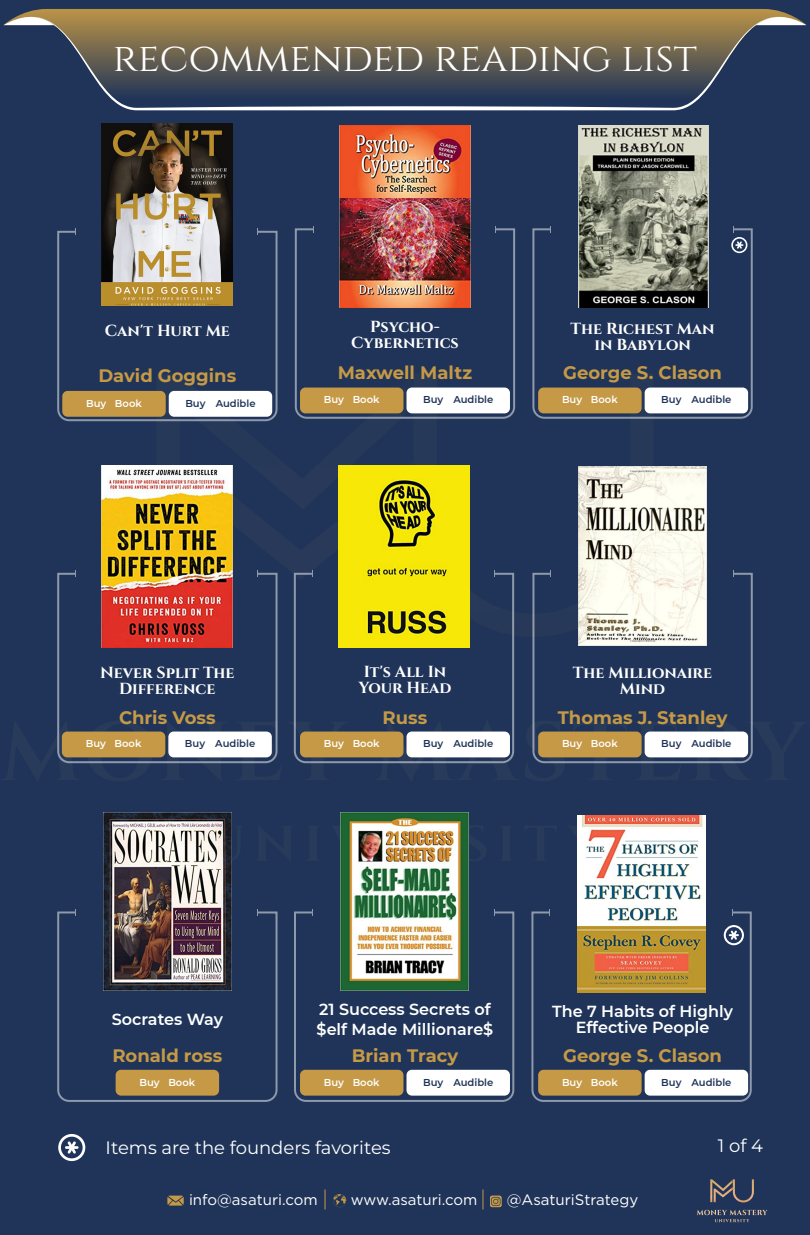
<style>
.page{position:relative;width:810px;height:1235px;background:#fff}
.page>*{position:absolute;margin:0;border:0;box-sizing:border-box;transform-origin:0 0}
.t1{font:40px "Cinzel";color:#fff}
.t2{font:700 18px "Montserrat";color:#c59946}
.t3{font:18px "Montserrat";color:#fff}
.t4{font:700 16px/16px "Cinzel";color:#fff;text-align:center}
.t5{font:600 16px/19.2px "Montserrat";color:#fff}
.t6{font:15px "Gotham";color:#fff}
.t7{font:600 10px "Montserrat";color:#1f3458}
.t8{font:600 10px "Montserrat";color:#fff}
</style>
<div class="page">
<div style="left:0;top:0;width:810px;height:1234px;background:#1f3458"></div>
<svg style="left:3px;top:9px;width:804px;height:17px;background:#ae8c4d"></svg>
<svg style="left:3px;top:13px;width:61px;height:12px"></svg>
<svg style="left:31px;top:17px;width:748px;height:93px"></svg>
<svg style="left:231px;top:825px;width:1px;height:36px"></svg>
<svg style="left:340px;top:825px;width:1px;height:36px"></svg>
<svg style="left:468px;top:825px;width:1px;height:36px"></svg>
<svg style="left:577px;top:825px;width:1px;height:35px"></svg>
<svg style="left:87px;top:763px;width:66px;height:1px"></svg>
<svg style="left:160px;top:763px;width:68px;height:1px"></svg>
<svg style="left:236px;top:720px;width:114px;height:44px"></svg>
<svg style="left:374px;top:720px;width:191px;height:44px"></svg>
<svg style="left:573px;top:763px;width:54px;height:1px"></svg>
<svg style="left:635px;top:763px;width:47px;height:1px"></svg>
<svg style="left:691px;top:763px;width:51px;height:1px"></svg>
<svg style="left:57px;top:230px;width:221px;height:191px"></svg>
<img style="left:102px;top:123px;width:131px;height:182px">
<svg style="left:167px;top:1195px;width:17px;height:10px"></svg>
<svg style="left:333px;top:1194px;width:14px;height:13px"></svg>
<svg style="left:490px;top:1195px;width:11px;height:12px"></svg>
<svg style="left:491px;top:1196px;width:9px;height:9px"></svg>
<svg style="left:325px;top:1189px;width:1px;height:20px"></svg>
<svg style="left:482px;top:1189px;width:1px;height:20px"></svg>
<svg style="left:697px;top:1209px;width:71px;height:13px"></svg>
<svg style="left:710px;top:1179px;width:44px;height:23px"></svg>
<svg style="left:57px;top:572px;width:221px;height:191px"></svg>
<img style="left:102px;top:465px;width:131px;height:182px">
<div style="left:62px;top:731px;width:103px;height:26px;background:#c59946;border-radius:5px"></div>
<div style="left:168px;top:731px;width:104px;height:26px;background:#fff;border-radius:5px"></div>
<svg style="left:294px;top:572px;width:220px;height:191px"></svg>
<img style="left:338px;top:465px;width:132px;height:182px">
<div style="left:300px;top:731px;width:103px;height:26px;background:#c59946;border-radius:5px"></div>
<div style="left:407px;top:731px;width:103px;height:26px;background:#fff;border-radius:5px"></div>
<svg style="left:532px;top:572px;width:221px;height:191px"></svg>
<img style="left:578px;top:466px;width:128px;height:180px">
<div style="left:538px;top:731px;width:104px;height:26px;background:#c59946;border-radius:5px"></div>
<div style="left:645px;top:731px;width:103px;height:26px;background:#fff;border-radius:5px"></div>
<svg style="left:57px;top:910px;width:221px;height:191px"></svg>
<img style="left:103px;top:812px;width:128px;height:178px">
<div style="left:116px;top:1069px;width:103px;height:26px;background:#c59946;border-radius:5px"></div>
<svg style="left:294px;top:910px;width:220px;height:191px"></svg>
<img style="left:341px;top:812px;width:127px;height:178px">
<div style="left:300px;top:1069px;width:103px;height:26px;background:#c59946;border-radius:5px"></div>
<div style="left:407px;top:1069px;width:103px;height:26px;background:#fff;border-radius:5px"></div>
<svg style="left:531px;top:910px;width:221px;height:191px"></svg>
<svg style="left:724px;top:925px;width:20px;height:20px"></svg>
<img style="left:578px;top:815px;width:128px;height:177px">
<div style="left:538px;top:1069px;width:104px;height:26px;background:#c59946;border-radius:5px"></div>
<div style="left:645px;top:1069px;width:103px;height:26px;background:#fff;border-radius:5px"></div>
<svg style="left:58px;top:1134px;width:27px;height:27px"></svg>
<svg style="left:295px;top:227px;width:220px;height:192px"></svg>
<img style="left:339px;top:125px;width:131px;height:182px">
<svg style="left:532px;top:227px;width:221px;height:192px"></svg>
<svg style="left:731px;top:226px;width:16px;height:27px"></svg>
<img style="left:578px;top:125px;width:130px;height:182px">
<h1 class="t1" style="left:113px;top:32px;width:586px">RECOMMENDED READING LIST</h1>
<p class="t4" style="left:105px;top:323px;width:127px">Can't Hurt Me</p>
<p class="t2" style="left:98px;top:362px;width:139px">David Goggins</p>
<p class="t8" style="left:86px;top:396px;width:57px">Buy Book</p>
<p class="t7" style="left:185px;top:396px;width:72px">Buy Audible</p>
<p class="t4" style="left:351px;top:319px;width:109px">Psycho-<br>Cybernetics</p>
<p class="t2" style="left:338px;top:360px;width:136px">Maxwell Maltz</p>
<p class="t8" style="left:324px;top:393px;width:57px">Buy Book</p>
<p class="t7" style="left:423px;top:393px;width:72px">Buy Audible</p>
<p class="t4" style="left:570px;top:320px;width:146px">The Richest Man in Babylon</p>
<p class="t2" style="left:563px;top:360px;width:160px">George S. Clason</p>
<p class="t8" style="left:562px;top:393px;width:57px">Buy Book</p>
<p class="t7" style="left:661px;top:393px;width:72px">Buy Audible</p>
<p class="t4" style="left:100px;top:665px;width:136px">Never Split The<br>Difference</p>
<p class="t2" style="left:119px;top:704px;width:98px">Chris Voss</p>
<p class="t8" style="left:86px;top:736px;width:57px">Buy Book</p>
<p class="t7" style="left:185px;top:736px;width:72px">Buy Audible</p>
<p class="t4" style="left:359px;top:663px;width:94px">It's All In<br>Your Head</p>
<p class="t2" style="left:383px;top:704px;width:46px">Russ</p>
<p class="t8" style="left:324px;top:736px;width:57px">Buy Book</p>
<p class="t7" style="left:423px;top:736px;width:72px">Buy Audible</p>
<p class="t4" style="left:573px;top:665px;width:141px">The Millionaire<br>Mind</p>
<p class="t2" style="left:558px;top:704px;width:171px">Thomas J. Stanley</p>
<p class="t8" style="left:562px;top:736px;width:57px">Buy Book</p>
<p class="t7" style="left:661px;top:736px;width:72px">Buy Audible</p>
<p class="t5" style="left:112px;top:1009px;width:113px">Socrates Way</p>
<p class="t2" style="left:112px;top:1043px;width:112px">Ronald ross</p>
<p class="t8" style="left:140px;top:1075px;width:57px">Buy Book</p>
<p class="t5" style="left:317px;top:999px;width:178px">21 Success Secrets of $elf Made Millionare$</p>
<p class="t2" style="left:352px;top:1043px;width:108px">Brian Tracy</p>
<p class="t8" style="left:324px;top:1075px;width:57px">Buy Book</p>
<p class="t7" style="left:423px;top:1075px;width:72px">Buy Audible</p>
<p class="t5" style="left:552px;top:1002px;width:183px;line-height:16px;text-align:center">The 7 Habits of Highly<br>Effective People</p>
<p class="t2" style="left:563px;top:1043px;width:160px">George S. Clason</p>
<p class="t8" style="left:562px;top:1075px;width:57px">Buy Book</p>
<p class="t7" style="left:661px;top:1075px;width:72px">Buy Audible</p>
<p class="t3" style="left:106px;top:1135px;width:287px">Items are the founders favorites</p>
<p class="t3" style="left:718px;top:1133px;width:47px">1 of 4</p>
<p class="t6" style="left:189px;top:1190px;width:130px">info@asaturi.com</p>
<p class="t6" style="left:351px;top:1190px;width:128px">www.asaturi.com</p>
<p class="t6" style="left:507px;top:1190px;width:133px">@AsaturiStrategy</p>
</div>
